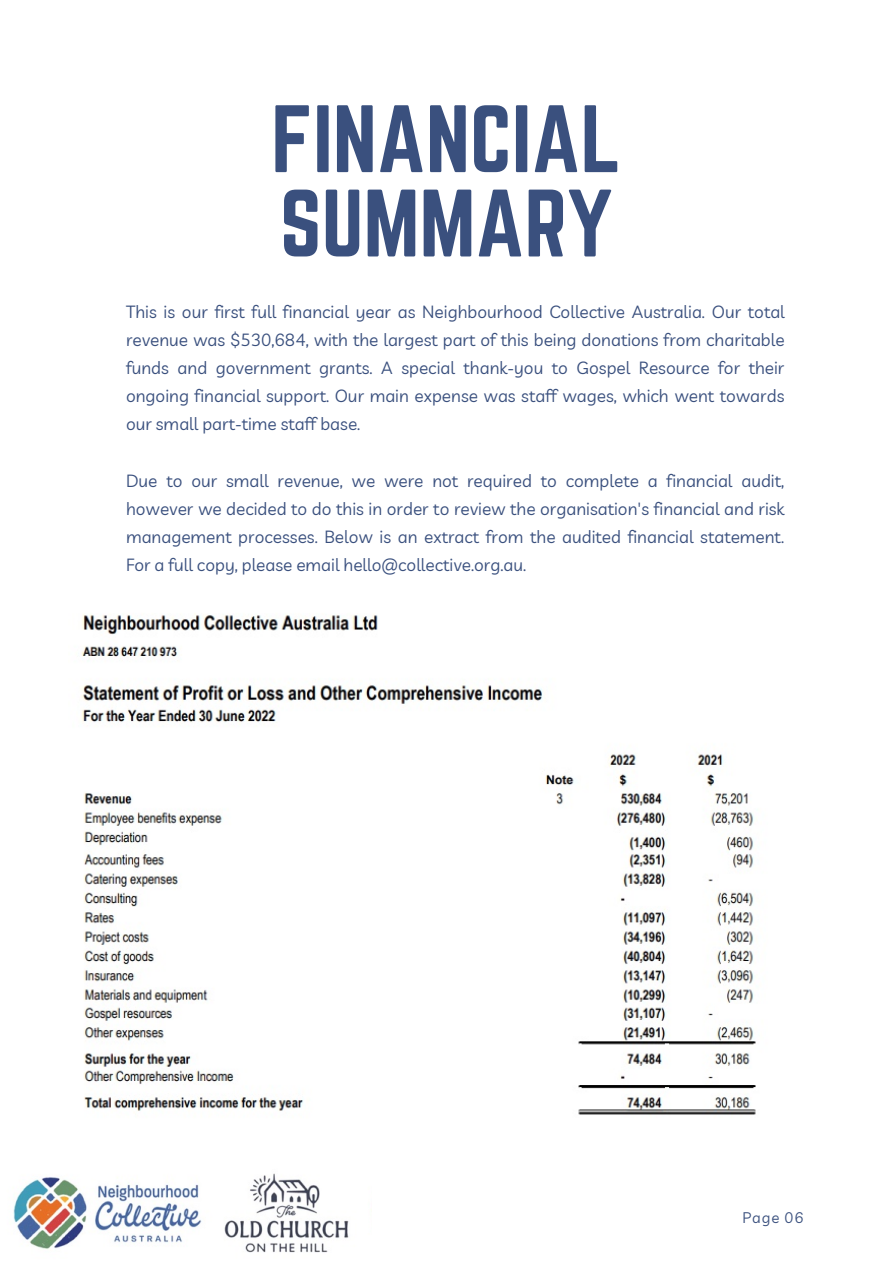
<style>
.page{position:relative;width:893px;height:1264px;background:#fff}
.page>*{position:absolute;margin:0;border:0;box-sizing:border-box;transform-origin:0 0}
.t1{font:83.55px/84.3px "Norwester";color:#3a507e}
.t2{font:17.25px/28px "Livvic";color:#3a507e;text-align:justify}
.t3{font:15px "Livvic";letter-spacing:.06em;color:#3a507e}
</style>
<div class="page">
<img style="left:81px;top:614px;width:675px;height:501px">
<img style="left:13px;top:1173px;width:336px;height:80px">
<h1 class="t1" style="left:271px;top:96px;width:351px">FINANCIAL<br>SUMMARY</h1>
<p class="t2" style="left:126px;top:297px;width:660px">This is our first full financial year as Neighbourhood Collective Australia. Our total revenue was $530,684, with the largest part of this being donations from charitable funds and government grants. A special thank-you to Gospel Resource for their ongoing financial support. Our main expense was staff wages, which went towards our small part-time staff base.</p>
<p class="t2" style="left:126px;top:466px;width:660px">Due to our small revenue, we were not required to complete a financial audit, however we decided to do this in order to review the organisation's financial and risk management processes. Below is an extract from the audited financial statement.<br>For a full copy, please email hello@collective.org.au.</p>
<p class="t3" style="left:742px;top:1208px;width:63px">Page 06</p>
</div>
